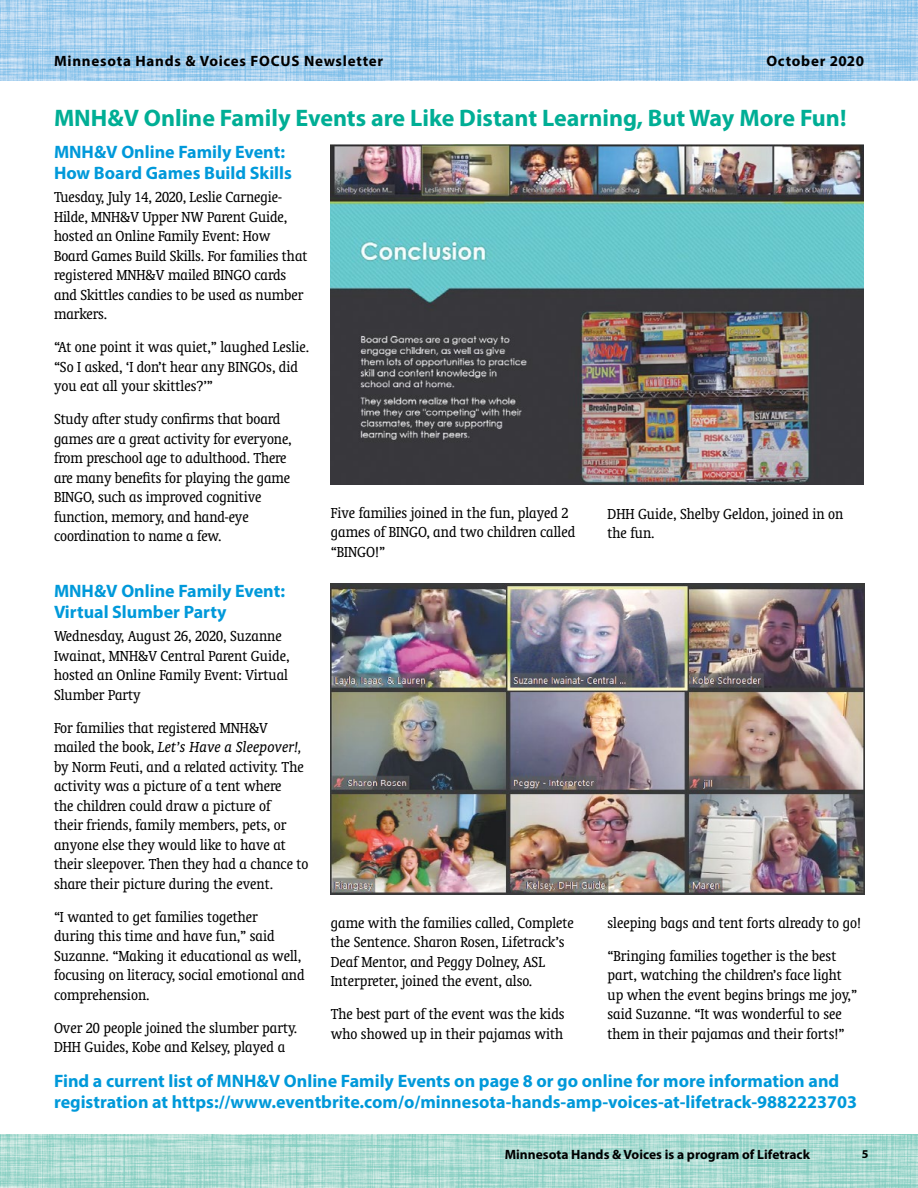
<style>
.page{position:relative;width:918px;height:1188px;background:#fff}
.page>*{position:absolute;margin:0;border:0;box-sizing:border-box;transform-origin:0 0}
.t1{font:700 24px "Myriad Pro";color:#00ae95}
.t2{font:700 18px/21px "Myriad Pro";color:#0099da}
.t3{font:condensed 16.5px/19.5px "Oranda BT";color:#000}
.t4{font:700 15px "Myriad Pro";letter-spacing:.05em;color:#000}
.t5{font:700 13.5px "Myriad Pro";color:#000}
.t6{font:700 12px "Myriad Pro";color:#000}
.s1{font-style:italic;font-stretch:normal}
</style>
<div class="page">
<img style="left:1px;top:0;width:917px;height:81px">
<svg style="left:0;top:1134px;width:918px;height:54px;background:#aadbd1"></svg>
<img style="left:330px;top:145px;width:534px;height:340px">
<img style="left:330px;top:584px;width:535px;height:311px">
<p class="t4" style="left:54px;top:51px;width:331px">Minnesota Hands &amp; Voices FOCUS Newsletter</p>
<p class="t4" style="left:766px;top:51px;width:99px">October 2020</p>
<h1 class="t1" style="left:54px;top:102px;width:794px">MNH&amp;V Online Family Events are Like Distant Learning, But Way More Fun!</h1>
<p class="t2" style="left:54px;top:141px;width:239px">MNH&amp;V Online Family Event:<br>How Board Games Build Skills</p>
<p class="t3" style="left:54px;top:187px;width:255px">Tuesday, July 14, 2020, Leslie Carnegie-Hilde, MNH&amp;V Upper NW Parent Guide, hosted an Online Family Event: How Board Games Build Skills. For families that registered MNH&amp;V mailed BINGO cards and Skittles candies to be used as number markers.</p>
<p class="t3" style="left:54px;top:337px;width:257px">“At one point it was quiet,” laughed Leslie. “So I asked, ‘I don’t hear any BINGOs, did you eat all your skittles?’”</p>
<p class="t3" style="left:54px;top:409px;width:239px">Study after study confirms that board games are a great activity for everyone, from preschool age to adulthood. There are many benefits for playing the game BINGO, such as improved cognitive function, memory, and hand-eye coordination to name a few.</p>
<p class="t3" style="left:331px;top:503px;width:246px">Five families joined in the fun, played 2 games of BINGO, and two children called “BINGO!”</p>
<p class="t3" style="left:608px;top:504px;width:237px">DHH Guide, Shelby Geldon, joined in on the fun.</p>
<p class="t2" style="left:54px;top:580px;width:233px">MNH&amp;V Online Family Event:<br>Virtual Slumber Party</p>
<p class="t3" style="left:54px;top:626px;width:237px">Wednesday, August 26, 2020, Suzanne<br>Iwainat, MNH&amp;V Central Parent Guide, hosted an Online Family Event: Virtual<br>Slumber Party</p>
<p class="t3" style="left:54px;top:718px;width:256px">For families that registered MNH&amp;V mailed the book, <span class="s1">Let’s Have a Sleepover!, </span>by Norm Feuti, and a related activity. The activity was a picture of a tent where<br>the children could draw a picture of<br>their friends, family members, pets, or anyone else they would like to have at their sleepover. Then they had a chance to share their picture during the event.</p>
<p class="t3" style="left:54px;top:907px;width:252px">“I wanted to get families together<br>during this time and have fun,” said Suzanne. “Making it educational as well, focusing on literacy, social emotional and comprehension.</p>
<p class="t3" style="left:54px;top:1018px;width:245px">Over 20 people joined the slumber party.<br>DHH Guides, Kobe and Kelsey, played a</p>
<p class="t3" style="left:331px;top:913px;width:245px">game with the families called, Complete the Sentence. Sharon Rosen, Lifetrack’s Deaf Mentor, and Peggy Dolney, ASL Interpreter, joined the event, also.</p>
<p class="t3" style="left:331px;top:1004px;width:235px">The best part of the event was the kids who showed up in their pajamas with</p>
<p class="t3" style="left:608px;top:906px;width:255px;line-height:33px">sleeping bags and tent forts already to go! “Bringing families together is the best</p>
<p class="t3" style="left:608px;top:965px;width:251px">part, watching the children’s face light up when the event begins brings me joy,” said Suzanne. “It was wonderful to see them in their pajamas and their forts!”</p>
<p class="t2" style="left:54px;top:1070px;width:805px">Find a current list of MNH&amp;V Online Family Events on page 8 or go online for more information and registration at https://www.eventbrite.com/o/minnesota-hands-amp-voices-at-lifetrack-9882223703</p>
<p class="t5" style="left:505px;top:1145px;width:307px">Minnesota Hands &amp; Voices is a program of Lifetrack</p>
<p class="t6" style="left:862px;top:1146px;width:8px">5</p>
</div>
